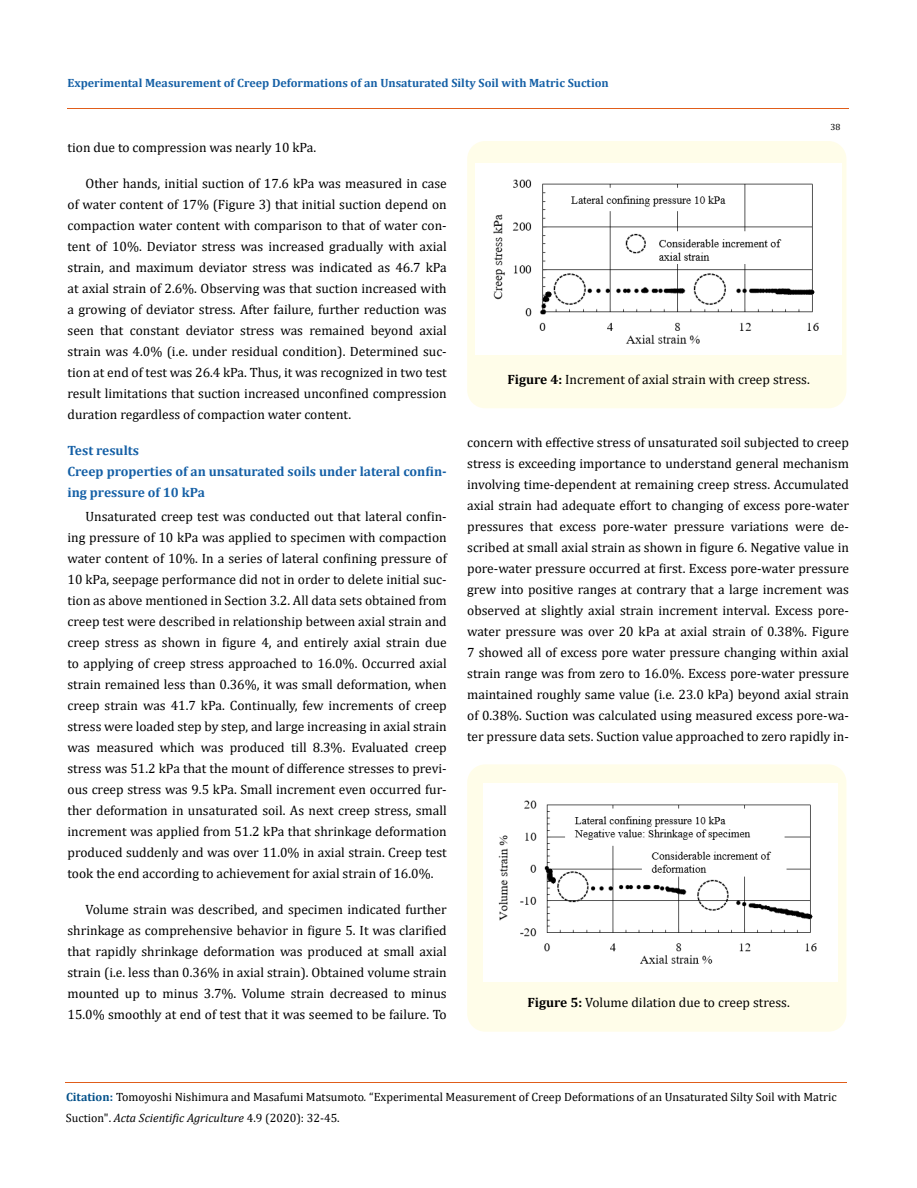
<style>
.page{position:relative;width:917px;height:1188px;background:#fff}
.page>*{position:absolute;margin:0;border:0;box-sizing:border-box;transform-origin:0 0}
.t1{font:13.5px/21px "Cambria";color:#000;text-align:justify}
.t2{font:700 13.5px/21px "Cambria";color:#1560a6}
.t3{font:12px/21px "Cambria";color:#000}
.t4{font:700 12px "Cambria";color:#1560a6}
.t5{font:9px "Cambria";color:#000}
.s1{font-weight:700}
.s2{font-weight:700;color:#035089}
.s3{font-style:italic}
</style>
<div class="page">
<hr style="left:67px;top:109px;width:782px;height:1px;background:#e05d1a">
<hr style="left:65px;top:1082px;width:781px;height:1px;background:#e05d1a">
<div style="left:467px;top:141px;width:379px;height:267px;background:#fffde9;border-radius:18px"></div>
<img style="left:475px;top:164px;width:366px;height:191px">
<div style="left:467px;top:764px;width:379px;height:268px;background:#fffde9;border-radius:18px"></div>
<img style="left:483px;top:784px;width:354px;height:197px">
<p class="t4" style="left:68px;top:75px;width:543px">Experimental Measurement of Creep Deformations of an Unsaturated Silty Soil with Matric Suction</p>
<p class="t5" style="left:830px;top:122px;width:11px">38</p>
<p class="t1" style="left:68px;top:136px;width:250px">tion due to compression was nearly 10 kPa.</p>
<p class="t1" style="left:68px;top:172px;width:381px;text-indent:18px">Other hands, initial suction of 17.6 kPa was measured in case of water content of 17% (Figure 3) that initial suction depend on compaction water content with comparison to that of water con&shy;tent of 10%. Deviator stress was increased gradually with axial strain, and maximum deviator stress was indicated as 46.7 kPa at axial strain of 2.6%. Observing was that suction increased with a growing of deviator stress. After failure, further reduction was seen that constant deviator stress was remained beyond axial strain was 4.0% (i.e. under residual condition). Determined suc&shy;tion at end of test was 26.4 kPa. Thus, it was recognized in two test result limitations that suction increased unconfined compression duration regardless of compaction water content.</p>
<p class="t2" style="left:68px;top:439px;width:381px">Test results<br>Creep properties of an unsaturated soils under lateral confin&shy;ing pressure of 10 kPa</p>
<p class="t1" style="left:67px;top:505px;width:381px;text-indent:18px">Unsaturated creep test was conducted out that lateral confin&shy;ing pressure of 10 kPa was applied to specimen with compaction water content of 10%. In a series of lateral confining pressure of 10 kPa, seepage performance did not in order to delete initial suc&shy;tion as above mentioned in Section 3.2. All data sets obtained from creep test were described in relationship between axial strain and creep stress as shown in figure 4, and entirely axial strain due to applying of creep stress approached to 16.0%. Occurred axial strain remained less than 0.36%, it was small deformation, when creep strain was 41.7 kPa. Continually, few increments of creep stress were loaded step by step, and large increasing in axial strain was measured which was produced till 8.3%. Evaluated creep stress was 51.2 kPa that the mount of difference stresses to previ&shy;ous creep stress was 9.5 kPa. Small increment even occurred fur&shy;ther deformation in unsaturated soil. As next creep stress, small increment was applied from 51.2 kPa that shrinkage deformation produced suddenly and was over 11.0% in axial strain. Creep test took the end according to achievement for axial strain of 16.0%.</p>
<p class="t1" style="left:67px;top:899px;width:381px;text-indent:18px">Volume strain was described, and specimen indicated further shrinkage as comprehensive behavior in figure 5. It was clarified that rapidly shrinkage deformation was produced at small axial strain (i.e. less than 0.36% in axial strain). Obtained volume strain mounted up to minus 3.7%. Volume strain decreased to minus 15.0% smoothly at end of test that it was seemed to be failure. To</p>
<p class="t1" style="left:507px;top:369px;width:304px"><span class="s1">Figure 4:</span> Increment of axial strain with creep stress.</p>
<p class="t1" style="left:467px;top:432px;width:383px">concern with effective stress of unsaturated soil subjected to creep stress is exceeding importance to understand general mechanism involving time-dependent at remaining creep stress. Accumulated axial strain had adequate effort to changing of excess pore-water pressures that excess pore-water pressure variations were de&shy;scribed at small axial strain as shown in figure 6. Negative value in pore-water pressure occurred at first. Excess pore-water pressure grew into positive ranges at contrary that a large increment was observed at slightly axial strain increment interval. Excess pore&shy;water pressure was over 20 kPa at axial strain of 0.38%. Figure 7 showed all of excess pore water pressure changing within axial strain range was from zero to 16.0%. Excess pore-water pressure maintained roughly same value (i.e. 23.0 kPa) beyond axial strain of 0.38%. Suction was calculated using measured excess pore-wa&shy;ter pressure data sets. Suction value approached to zero rapidly in-</p>
<p class="t1" style="left:527px;top:992px;width:264px"><span class="s1">Figure 5:</span> Volume dilation due to creep stress.</p>
<p class="t3" style="left:66px;top:1086px;width:772px"><span class="s2">Citation:</span> Tomoyoshi Nishimura and Masafumi Matsumoto<span class="s3">.</span> “Experimental Measurement of Creep Deformations of an Unsaturated Silty Soil with Matric<br>Suction". <span class="s3">Acta Scientific Agriculture</span> 4.9 (2020): 32-45.</p>
</div>
